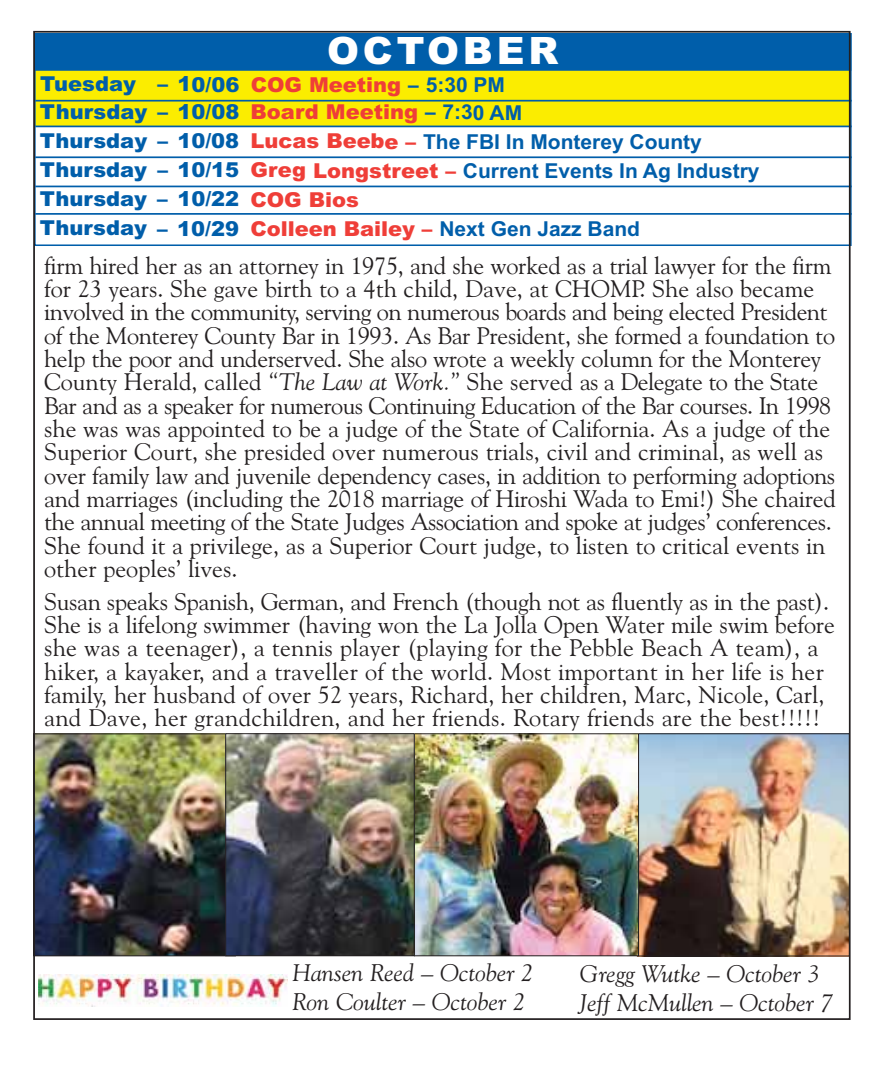
<style>
.page{position:relative;width:882px;height:1071px;background:#fff}
.page>*{position:absolute;margin:0;border:0;box-sizing:border-box;transform-origin:0 0}
.t1{font:900 37.62px "Arial";letter-spacing:.1em;color:#fff}
.t2{font:23.97px/23.3px "Goudy Old Style BT";letter-spacing:-.01em;color:#231f20}
.t3{font:italic 23.97px/29.2px "Goudy Old Style BT";color:#231f20}
.t4{font:700 20.65px/29.1px "Arial";color:#005eaa}
.t5{font:900 20.65px/27.5px "Arial";color:#005eaa}
.s1{color:#ef3e38}
.s2{font-weight:700}
.s3{font-weight:900}
.s4{font-weight:900;color:#ef3e38}
.s5{font-style:italic}
</style>
<div class="page">
<img style="left:33px;top:31px;width:818px;height:989px">
<h1 class="t1" style="left:327px;top:37px;width:233px">OCTOBER</h1>
<p class="t5" style="left:40px;top:72px;width:484px">Tuesday – 10/06 <span class="s1">COG Meeting</span> – <span class="s2">5:30 PM<br></span>Thursday – 10/08 <span class="s1">Board Meeting</span> – <span class="s2">7:30 AM</span></p>
<p class="t4" style="left:40px;top:129px;width:721px"><span class="s3">Thursday – 10/08</span> <span class="s4">Lucas Beebe –</span> The FBI In Monterey County <span class="s3">Thursday – 10/15</span> <span class="s4">Greg Longstreet –</span> Current Events In Ag Industry <span class="s3">Thursday – 10/22</span> <span class="s4">COG Bios<br></span><span class="s3">Thursday – 10/29</span> <span class="s4">Colleen Bailey –</span> Next Gen Jazz Band</p>
<p class="t2" style="left:44px;top:255px;width:793px">firm hired her as an attorney in 1975, and she worked as a trial lawyer for the firm for 23 years. She gave birth to a 4th child, Dave, at CHOMP. She also became involved in the community, serving on numerous boards and being elected President of the Monterey County Bar in 1993. As Bar President, she formed a foundation to help the poor and underserved. She also wrote a weekly column for the Monterey County Herald, called <span class="s5">“The Law at Work.”</span> She served as a Delegate to the State Bar and as a speaker for numerous Continuing Education of the Bar courses. In 1998 she was was appointed to be a judge of the State of California. As a judge of the Superior Court, she presided over numerous trials, civil and criminal, as well as over family law and juvenile dependency cases, in addition to performing adoptions and marriages (including the 2018 marriage of Hiroshi Wada to Emi!) She chaired the annual meeting of the State Judges Association and spoke at judges’ conferences.<br>She found it a privilege, as a Superior Court judge, to listen to critical events in other peoples’ lives.</p>
<p class="t2" style="left:44px;top:591px;width:792px">Susan speaks Spanish, German, and French (though not as fluently as in the past).<br>She is a lifelong swimmer (having won the La Jolla Open Water mile swim before she was a teenager), a tennis player (playing for the Pebble Beach A team), a hiker, a kayaker, and a traveller of the world. Most important in her life is her family, her husband of over 52 years, Richard, her children, Marc, Nicole, Carl, and Dave, her grandchildren, and her friends. Rotary friends are the best!!!!!</p>
<p class="t3" style="left:292px;top:959px;width:243px">Hansen Reed – October 2<br>Ron Coulter – October 2</p>
<p class="t3" style="left:580px;top:960px;width:255px">Gregg Wutke – October 3<br>Jeff McMullen – October 7</p>
</div>
